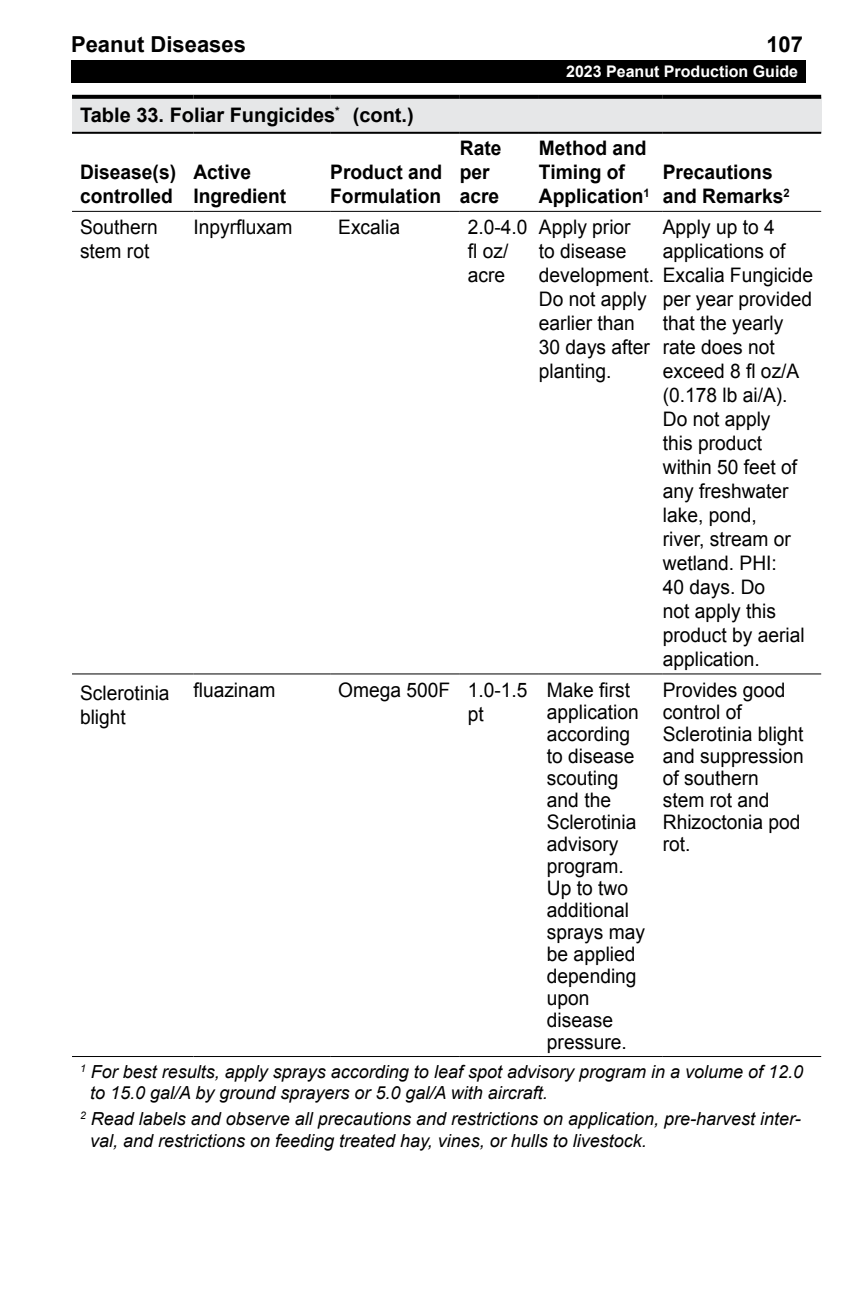
<style>
.page{position:relative;width:864px;height:1296px;background:#fff}
.page>*{position:absolute;margin:0;border:0;box-sizing:border-box;transform-origin:0 0}
.t1{font:700 22px "Arial";color:#000}
.Table_Text{font:20px/24px "Arial";color:#000;scale:.96 1}
.Table_Text-2{font:700 20px/24px "Arial";color:#000;scale:.96 1}
.Table_Header{font:700 20px "Arial";color:#000}
.Footnotes{font:italic 18px/21.6px "Arial";color:#000}
.t2{font:700 16px "Arial";color:#fff}
</style>
<div class="page">
<div style="left:71px;top:60px;width:734px;height:22px;background:#000"></div>
<div style="left:72px;top:97px;width:749px;height:36px;background:#e6e7e8"></div>
<hr style="left:72px;top:211px;width:121px;height:1px;background:#000">
<hr style="left:193px;top:211px;width:137px;height:1px;background:#000">
<hr style="left:330px;top:211px;width:130px;height:1px;background:#000">
<hr style="left:460px;top:211px;width:79px;height:1px;background:#000">
<hr style="left:539px;top:211px;width:124px;height:1px;background:#000">
<hr style="left:663px;top:211px;width:158px;height:1px;background:#000">
<hr style="left:72px;top:132px;width:121px;height:2px;background:#000">
<hr style="left:193px;top:132px;width:137px;height:2px;background:#000">
<hr style="left:330px;top:132px;width:130px;height:2px;background:#000">
<hr style="left:460px;top:132px;width:79px;height:2px;background:#000">
<hr style="left:539px;top:132px;width:124px;height:2px;background:#000">
<hr style="left:663px;top:132px;width:158px;height:2px;background:#000">
<svg style="left:72px;top:95px;width:121px;height:4px"></svg>
<svg style="left:193px;top:95px;width:137px;height:4px"></svg>
<svg style="left:330px;top:95px;width:130px;height:4px"></svg>
<svg style="left:460px;top:95px;width:79px;height:4px"></svg>
<svg style="left:539px;top:95px;width:124px;height:4px"></svg>
<svg style="left:663px;top:95px;width:158px;height:4px"></svg>
<hr style="left:193px;top:673px;width:137px;height:1px;background:#000">
<hr style="left:330px;top:673px;width:130px;height:1px;background:#000">
<hr style="left:460px;top:673px;width:79px;height:1px;background:#000">
<hr style="left:539px;top:673px;width:124px;height:1px;background:#000">
<hr style="left:663px;top:673px;width:158px;height:1px;background:#000">
<hr style="left:72px;top:1056px;width:121px;height:1px;background:#000">
<hr style="left:193px;top:1056px;width:137px;height:1px;background:#000">
<hr style="left:330px;top:1056px;width:130px;height:1px;background:#000">
<hr style="left:460px;top:1056px;width:79px;height:1px;background:#000">
<hr style="left:539px;top:1056px;width:124px;height:1px;background:#000">
<hr style="left:663px;top:1056px;width:158px;height:1px;background:#000">
<hr style="left:72px;top:673px;width:121px;height:1px;background:#000">
<p class="t1" style="left:71px;top:30px;width:176px">Peanut Diseases</p>
<p class="t1" style="left:766px;top:30px;width:38px">107</p>
<p class="t2" style="left:566px;top:61px;width:234px">2023 Peanut Production Guide</p>
<p class="Table_Header" style="left:80px;top:102px;width:335px">Table 33. Foliar Fungicides<sup>*</sup> (cont.)</p>
<p class="Table_Text-2" style="left:80px;top:161px;width:102px">Disease(s) controlled</p>
<p class="Table_Text-2" style="left:193px;top:161px;width:98px">Active<br>Ingredient</p>
<p class="Table_Text-2" style="left:330px;top:161px;width:118px">Product and<br>Formulation</p>
<p class="Table_Text-2" style="left:460px;top:137px;width:45px">Rate per acre</p>
<p class="Table_Text-2" style="left:539px;top:137px;width:117px">Method and<br>Timing of<br>Application<sup>1</sup></p>
<p class="Table_Text-2" style="left:663px;top:161px;width:134px">Precautions and Remarks<sup>2</sup></p>
<p class="Table_Text" style="left:80px;top:215px;width:83px">Southern stem rot</p>
<p class="Table_Text" style="left:193px;top:215px;width:105px">Inpyrfluxam</p>
<p class="Table_Text" style="left:338px;top:215px;width:66px">Excalia</p>
<p class="Table_Text" style="left:468px;top:215px;width:64px">2.0-4.0 fl oz/ acre</p>
<p class="Table_Text" style="left:539px;top:215px;width:287px">Apply prior<br>to disease<br>development. Excalia Fungicide<br>Do not apply<br>earlier than<br>30 days after<br>planting.</p>
<p class="Table_Text" style="left:663px;top:215px;width:129px">Apply up to 4 applications of</p>
<p class="Table_Text" style="left:663px;top:287px;width:157px">per year provided that the yearly rate does not exceed 8 fl oz/A (0.178 lb ai/A).<br>Do not apply<br>this product within 50 feet of any freshwater lake, pond,<br>river, stream or wetland. PHI:<br>40 days. Do<br>not apply this product by aerial application.</p>
<p class="Table_Text" style="left:80px;top:681px;width:95px">Sclerotinia blight</p>
<p class="Table_Text" style="left:193px;top:678px;width:87px">fluazinam</p>
<p class="Table_Text" style="left:338px;top:678px;width:118px">Omega 500F</p>
<p class="Table_Text" style="left:468px;top:678px;width:64px">1.0-1.5 pt</p>
<p class="Table_Text" style="left:547px;top:679px;width:104px;line-height:22px">Make first application according to disease scouting and the<br>Sclerotinia advisory program.<br>Up to two additional sprays may be applied depending upon disease pressure.</p>
<p class="Table_Text" style="left:663px;top:679px;width:148px;line-height:22px">Provides good control of<br>Sclerotinia blight and suppression of southern stem rot and<br>Rhizoctonia pod rot.</p>
<p class="Footnotes" style="left:90px;top:1061px;width:715px;text-indent:-10px"><sup>1</sup> For best results, apply sprays according to leaf spot advisory program in a volume of 12.0 to 15.0 gal/A by ground sprayers or 5.0 gal/A with aircraft.</p>
<p class="Footnotes" style="left:90px;top:1108px;width:712px;text-indent:-10px"><sup>2</sup> Read labels and observe all precautions and restrictions on application, pre-harvest inter&shy;val, and restrictions on feeding treated hay, vines, or hulls to livestock.</p>
</div>
